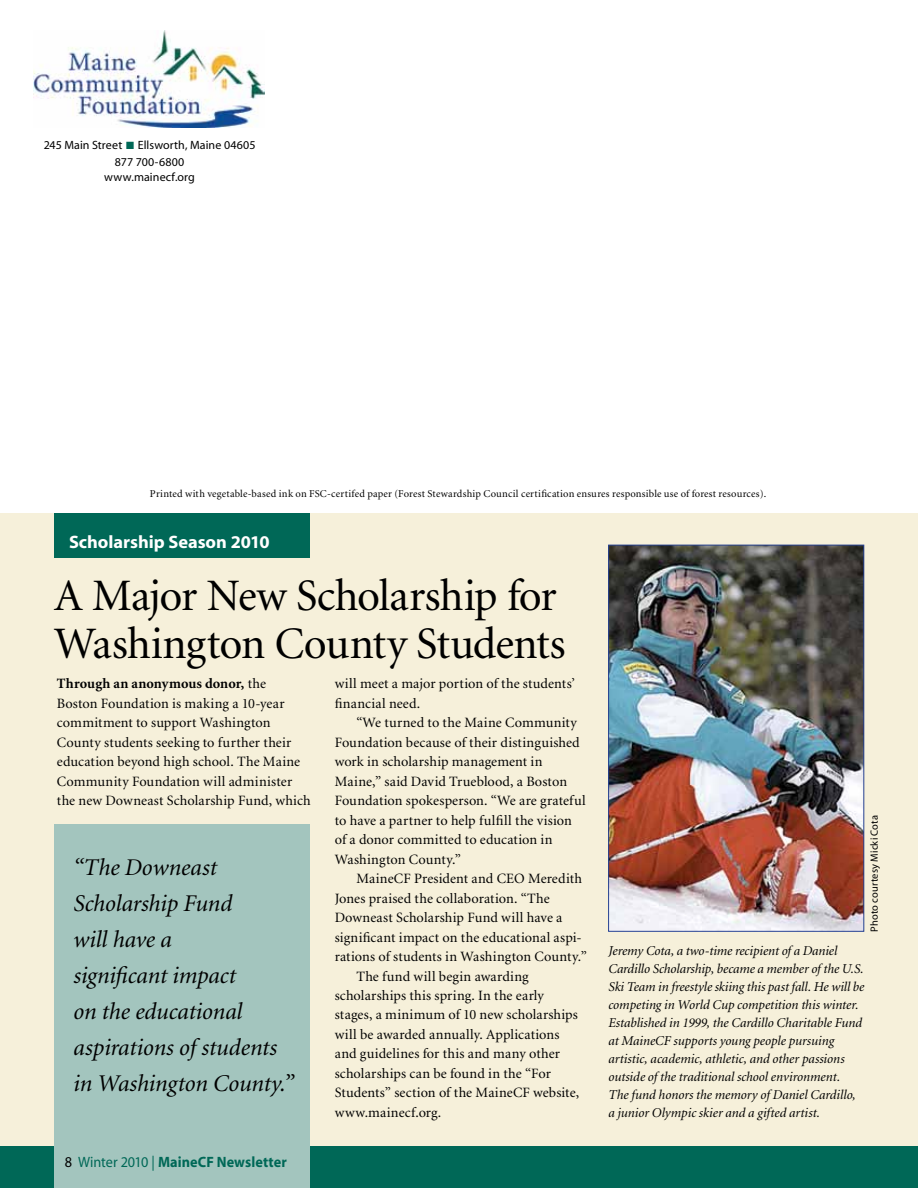
<style>
.page{position:relative;width:918px;height:1188px;background:#fff}
.page>*{position:absolute;margin:0;border:0;box-sizing:border-box;transform-origin:0 0}
.t1{font:45px/48px "Minion";letter-spacing:-.02em;color:#000}
.t2{font:italic 24px/36px "Minion";letter-spacing:-.005em;color:#000}
.t3{font:700 18px "Myriad";color:#fff}
.t4{font:700 15px "Myriad";letter-spacing:.005em;color:#006857;scale:.95 1}
.t5{font:14.25px/19.5px "Minion";letter-spacing:.01em;color:#000}
.t6{font:italic 13.5px/18px "Minion";letter-spacing:-.005em;color:#000}
.t7{font:12px/17.2px "Myriad";letter-spacing:.01em;color:#000;text-align:center}
.t8{font:10.5px "Minion";letter-spacing:.02em;color:#000}
.t9{font:10.5px "Myriad";letter-spacing:.01em;color:#000}
.s1{color:#006857}
.s2{font-weight:700}
.s3{font-weight:400;color:#000}
.s4{font-weight:400}
</style>
<div class="page">
<div style="left:0;top:514px;width:918px;height:646px;background:#f6f0da"></div>
<div style="left:54px;top:514px;width:255px;height:44px;background:#006857"></div>
<img style="left:34px;top:30px;width:230px;height:97px">
<div style="left:0;top:1147px;width:918px;height:41px;background:#006857"></div>
<div style="left:54px;top:1147px;width:255px;height:41px;background:#a3c5be"></div>
<img style="left:610px;top:547px;width:252px;height:383px">
<div style="left:608px;top:545px;width:256px;height:387px;border:1px solid #25408f"></div>
<div style="left:54px;top:824px;width:256px;height:323px;background:#a3c5be"></div>
<p class="t7" style="left:44px;top:136px;width:213px">245 Main Street <span class="s1">■</span> Ellsworth, Maine 04605<br>877 700-6800</p>
<p class="t7" style="left:104px;top:169px;width:92px">www.mainecf.org</p>
<p class="t8" style="left:150px;top:489px;width:618px">Printed with vegetable-based ink on FSC-certifed paper (Forest Stewardship Council certification ensures responsible use of forest resources).</p>
<p class="t3" style="left:69px;top:533px;width:202px">Scholarship Season 2010</p>
<h1 class="t1" style="left:54px;top:574px;width:513px">A Major New Scholarship for<br>Washington County Students</h1>
<p class="t5" style="left:57px;top:674px;width:255px"><span class="s2">Through an anonymous donor,</span> the<br>Boston Foundation is making a 10-year commitment to support Washington County students seeking to further their education beyond high school. The Maine Community Foundation will administer the new Downeast Scholarship Fund, which</p>
<p class="t5" style="left:335px;top:674px;width:242px">will meet a major portion of the students’ financial need.</p>
<p class="t5" style="left:335px;top:713px;width:253px;text-indent:22px">“We turned to the Maine Community Foundation because of their distinguished work in scholarship management in Maine,” said David Trueblood, a Boston Foundation spokesperson. “We are grateful to have a partner to help fulfill the vision of a donor committed to education in Washington County.”</p>
<p class="t5" style="left:356px;top:869px;width:227px">MaineCF President and CEO Meredith</p>
<p class="t5" style="left:335px;top:889px;width:216px">Jones praised the collaboration. “The</p>
<p class="t5" style="left:335px;top:908px;width:229px">Downeast Scholarship Fund will have a</p>
<p class="t5" style="left:335px;top:928px;width:249px">significant impact on the educational aspi-</p>
<p class="t5" style="left:335px;top:947px;width:254px">rations of students in Washington County.”</p>
<p class="t5" style="left:356px;top:967px;width:174px">The fund will begin awarding</p>
<p class="t5" style="left:335px;top:986px;width:211px">scholarships this spring. In the early</p>
<p class="t5" style="left:335px;top:1006px;width:245px">stages, a minimum of 10 new scholarships</p>
<p class="t5" style="left:335px;top:1025px;width:226px">will be awarded annually. Applications</p>
<p class="t5" style="left:335px;top:1045px;width:227px">and guidelines for this and many other</p>
<p class="t5" style="left:335px;top:1064px;width:218px">scholarships can be found in the “For</p>
<p class="t5" style="left:335px;top:1084px;width:246px">Students” section of the MaineCF website,</p>
<p class="t5" style="left:335px;top:1103px;width:108px">www.mainecf.org.</p>
<h2 class="t2" style="left:74px;top:850px;width:223px">“The Downeast<br>Scholarship Fund<br>will have a<br>significant impact<br>on the educational aspirations of students in Washington County.”</h2>
<p class="t4" style="left:65px;top:1154px;width:235px"><span class="s3">8</span> <span class="s4">Winter 2010 |</span> MaineCF Newsletter</p>
<p class="t9" style="left:869px;top:932px;width:118px;rotate:-90deg">Photo courtesy Micki Cota</p>
<p class="t6" style="left:608px;top:942px;width:257px">Jeremy Cota, a two-time recipient of a Daniel Cardillo Scholarship, became a member of the U.S.<br>Ski Team in freestyle skiing this past fall. He will be competing in World Cup competition this winter.<br>Established in 1999, the Cardillo Charitable Fund at MaineCF supports young people pursuing artistic, academic, athletic, and other passions outside of the traditional school environment.<br>The fund honors the memory of Daniel Cardillo, a junior Olympic skier and a gifted artist.</p>
</div>
